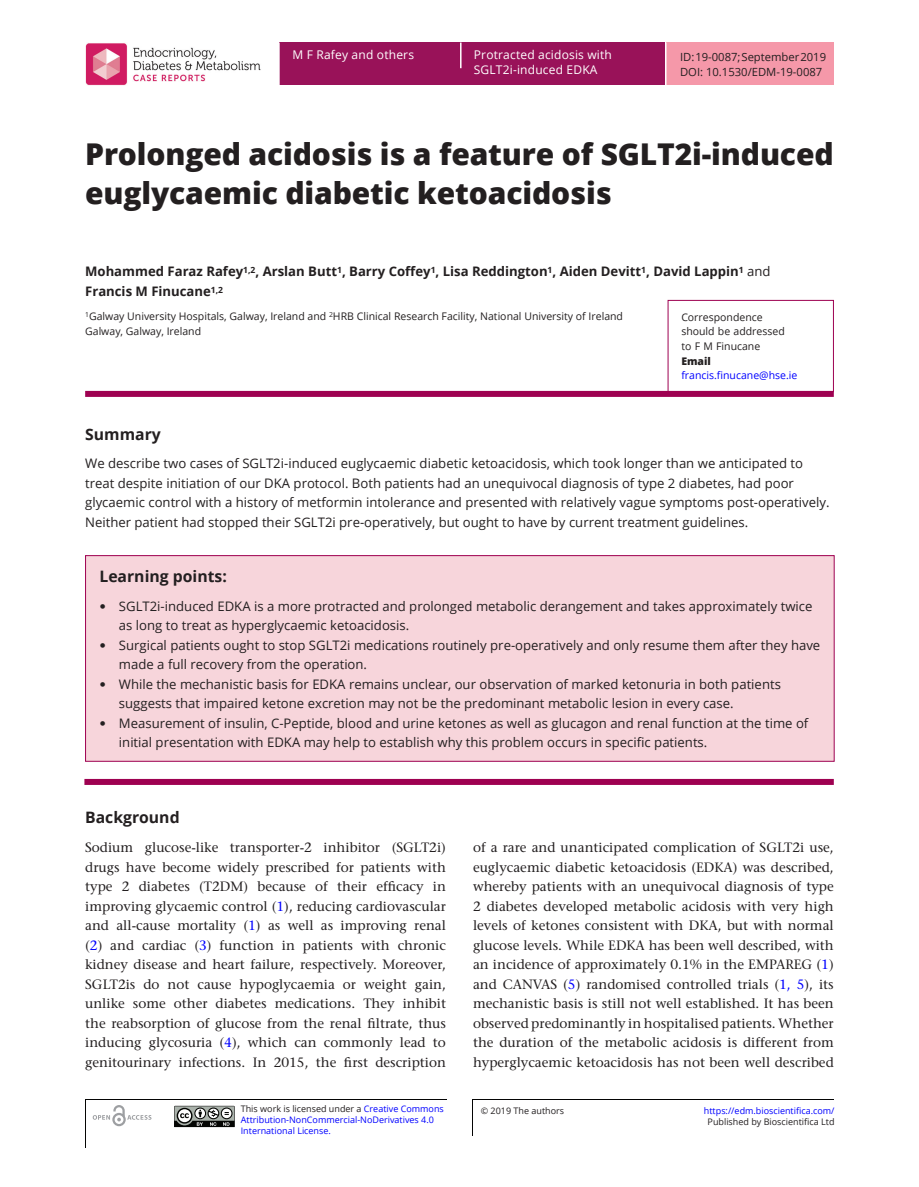
<style>
.page{position:relative;width:919px;height:1187px;background:#fff}
.page>*{position:absolute;margin:0;border:0;box-sizing:border-box;transform-origin:0 0}
.CT{font:800 30px/39px "Open Sans";letter-spacing:-.005em;color:#231f20}
.H1_Rule{font:700 15.75px "Open Sans";color:#231f20}
.ABS_H{font:700 15.75px "Open Sans";color:#231f20}
.TXT{font:500 13.5px/19.5px "Stone Serif Std";color:#231f20;text-align:justify}
.ABS_TXT{font:13.2px/19.5px "Open Sans";color:#231f20}
.AU{font:700 13.2px/19.5px "Open Sans";color:#231f20}
.Article_Title{font:12px/14.7px "Open Sans";letter-spacing:.015em;color:#fff}
.Author_Name{font:12px "Open Sans";letter-spacing:.015em;color:#fff}
.t1{font:11.25px/14.1px "Open Sans";color:#231f20}
.Address{font:10.5px/14.7px "Open Sans";color:#231f20}
.Corres{font:10.5px "Open Sans";color:#231f20}
.Corres-2{font:10.5px "Open Sans";color:#00f}
.Corres-3{font:800 10.5px "Open Sans";color:#231f20}
.t2{font:9px/10.5px "Open Sans";color:#00f}
.t3{font:9px "Open Sans";color:#231f20}
.s1{font-weight:400}
.s2{font-family:"Frutiger LT Std"}
.s3{color:#00f}
.s4{color:#231f20}
</style>
<div class="page">
<div style="left:280px;top:43px;width:385px;height:42px;background:#991259"></div>
<div style="left:666px;top:43px;width:167px;height:42px;background:#f598a9"></div>
<svg style="left:460px;top:43px;width:1px;height:25px"></svg>
<img style="left:85px;top:43px;width:176px;height:42px">
<hr style="left:85px;top:1099px;width:1px;height:48px;background:#040503">
<hr style="left:472px;top:1099px;width:1px;height:36px;background:#050504">
<hr style="left:85px;top:1098px;width:361px;height:1px;background:#050504">
<hr style="left:472px;top:1099px;width:361px;height:1px;background:#050504">
<svg style="left:174px;top:1105px;width:61px;height:23px"></svg>
<svg style="left:93px;top:1105px;width:58px;height:21px"></svg>
<div style="left:85px;top:391px;width:748px;height:6px;background:#9e0151"></div>
<div style="left:667px;top:300px;width:166px;height:92px;border:1px solid #9e0151"></div>
<div style="left:86px;top:555px;width:748px;height:206px;background:#f7d5db"></div>
<div style="left:84px;top:778px;width:749px;height:6px;background:#9e0151"></div>
<div style="left:85px;top:555px;width:749px;height:206px;border:1px solid #9e0151"></div>
<p class="Author_Name" style="left:292px;top:47px;width:123px">M F Rafey and others</p>
<p class="Article_Title" style="left:474px;top:47px;width:140px">Protracted acidosis with<br>SGLT2i-induced EDKA</p>
<p class="t1" style="left:680px;top:50px;width:147px">ID: 19-0087; September 2019<br>DOI: 10.1530/EDM-19-0087</p>
<p class="CT" style="left:85px;top:133px;width:750px">Prolonged acidosis is a feature of SGLT2i-induced euglycaemic diabetic ketoacidosis</p>
<p class="AU" style="left:85px;top:261px;width:686px">Mohammed Faraz Rafey<sup>1,2</sup>, Arslan Butt<sup>1</sup>, Barry Coffey<sup>1</sup>, Lisa Reddington<sup>1</sup>, Aiden Devitt<sup>1</sup>, David Lappin<sup>1</sup> <span class="s1">and<br></span>Francis M Finucane<sup>1,2</sup></p>
<p class="Address" style="left:85px;top:308px;width:539px"><sup>1</sup>Galway University Hospitals, Galway, Ireland and <sup>2</sup>HRB Clinical Research Facility, National University of Ireland<br>Galway, Galway, Ireland</p>
<p class="Corres" style="left:681px;top:310px;width:83px">Correspondence</p>
<p class="Corres" style="left:681px;top:324px;width:105px">should be addressed</p>
<p class="Corres" style="left:681px;top:339px;width:80px">to F M Finucane</p>
<p class="Corres-3" style="left:681px;top:353px;width:31px">Email</p>
<p class="Corres-2" style="left:681px;top:368px;width:117px">francis.finucane@hse.ie</p>
<p class="ABS_H" style="left:85px;top:423px;width:77px">Summary</p>
<p class="ABS_TXT" style="left:85px;top:453px;width:745px">We describe two cases of SGLT2i-induced euglycaemic diabetic ketoacidosis, which took longer than we anticipated to treat despite initiation of our DKA protocol. Both patients had an unequivocal diagnosis of type 2 diabetes, had poor glycaemic control with a history of metformin intolerance and presented with relatively vague symptoms post-operatively.<br>Neither patient had stopped their SGLT2i pre-operatively, but ought to have by current treatment guidelines.</p>
<h1 class="H1_Rule" style="left:99px;top:564px;width:129px">Learning points:</h1>
<p class="ABS_TXT" style="left:119px;top:596px;width:695px;text-indent:-20px"><span class="s2">•</span> SGLT2i-induced EDKA is a more protracted and prolonged metabolic derangement and takes approximately twice as long to treat as hyperglycaemic ketoacidosis.</p>
<p class="ABS_TXT" style="left:119px;top:635px;width:702px;text-indent:-20px"><span class="s2">•</span> Surgical patients ought to stop SGLT2i medications routinely pre-operatively and only resume them after they have made a full recovery from the operation.</p>
<p class="ABS_TXT" style="left:119px;top:674px;width:663px;text-indent:-20px"><span class="s2">•</span> While the mechanistic basis for EDKA remains unclear, our observation of marked ketonuria in both patients suggests that impaired ketone excretion may not be the predominant metabolic lesion in every case.</p>
<p class="ABS_TXT" style="left:119px;top:713px;width:691px;text-indent:-20px"><span class="s2">•</span> Measurement of insulin, C-Peptide, blood and urine ketones as well as glucagon and renal function at the time of initial presentation with EDKA may help to establish why this problem occurs in specific patients.</p>
<p class="H1_Rule" style="left:85px;top:806px;width:96px">Background</p>
<p class="TXT" style="left:85px;top:837px;width:362px">Sodium glucose-like transporter-2 inhibitor (SGLT2i) drugs have become widely prescribed for patients with type 2 diabetes (T2DM) because of their efficacy in improving glycaemic control (<span class="s3">1</span>), reducing cardiovascular and all-cause mortality (<span class="s3">1</span>) as well as improving renal (<span class="s3">2</span>) and cardiac (<span class="s3">3</span>) function in patients with chronic kidney disease and heart failure, respectively. Moreover, SGLT2is do not cause hypoglycaemia or weight gain, unlike some other diabetes medications. They inhibit the reabsorption of glucose from the renal filtrate, thus inducing glycosuria (<span class="s3">4</span>), which can commonly lead to genitourinary infections. In 2015, the first description</p>
<p class="TXT" style="left:473px;top:837px;width:362px">of a rare and unanticipated complication of SGLT2i use, euglycaemic diabetic ketoacidosis (EDKA) was described, whereby patients with an unequivocal diagnosis of type 2 diabetes developed metabolic acidosis with very high levels of ketones consistent with DKA, but with normal glucose levels. While EDKA has been well described, with an incidence of approximately 0.1% in the EMPAREG (<span class="s3">1</span>) and CANVAS (<span class="s3">5</span>) randomised controlled trials (<span class="s3">1, 5</span>), its mechanistic basis is still not well established. It has been observed predominantly in hospitalised patients. Whether the duration of the metabolic acidosis is different from hyperglycaemic ketoacidosis has not been well described</p>
<p class="t2" style="left:241px;top:1103px;width:204px"><span class="s4">This work is licensed under a</span> Creative Commons<br>Attribution-NonCommercial-NoDerivatives 4.0<br>International License.</p>
<p class="t3" style="left:481px;top:1103px;width:85px">© 2019 The authors</p>
<p class="t2" style="left:703px;top:1104px;width:132px">https://edm.bioscientifica.com/</p>
<p class="t3" style="left:707px;top:1115px;width:128px">Published by Bioscientifica Ltd</p>
</div>
